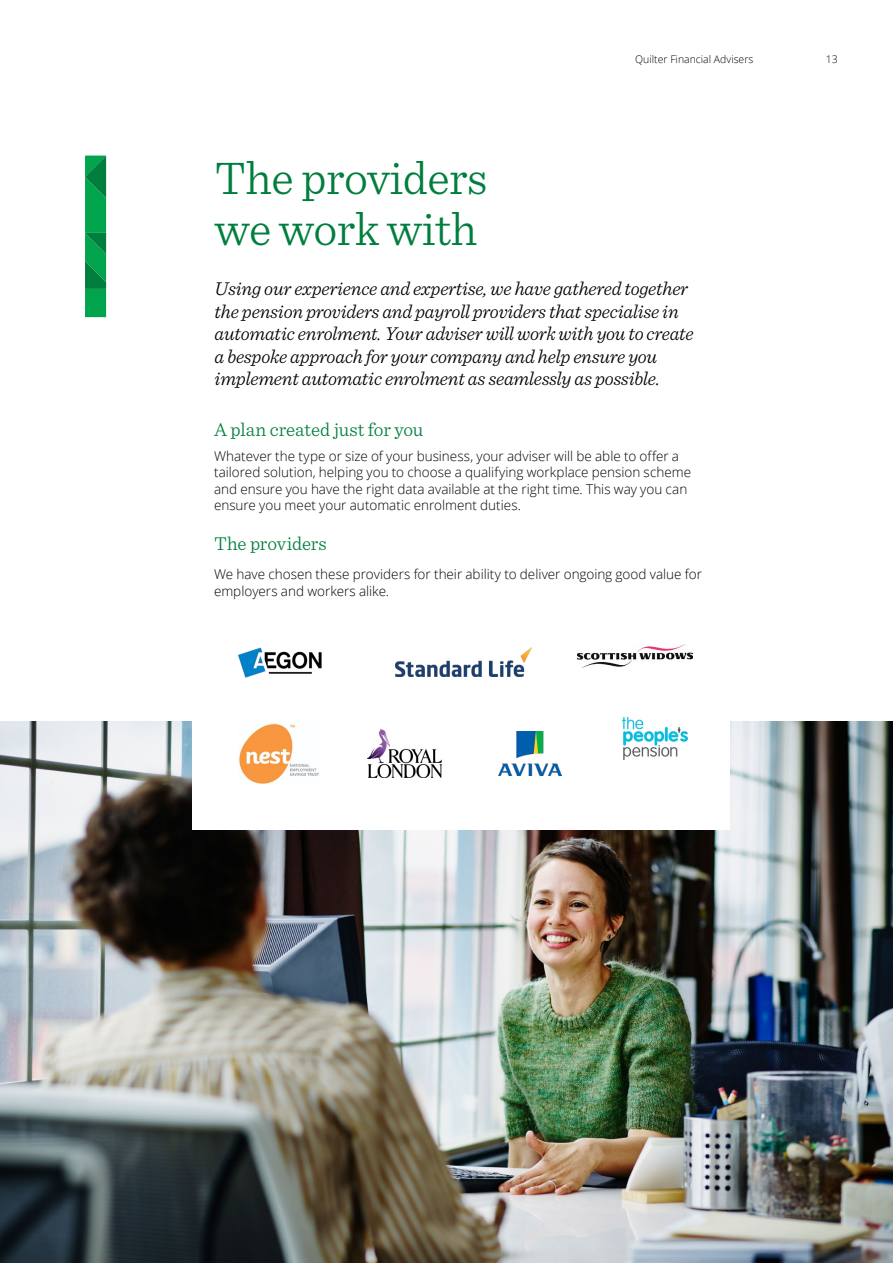
<style>
.page{position:relative;width:893px;height:1263px;background:#fff}
.page>*{position:absolute;margin:0;border:0;box-sizing:border-box;transform-origin:0 0}
.t1{font:300 48px/51px "Sentinel";letter-spacing:-.01em;color:#007e3e}
.t2{font:italic 300 19.5px/22.5px "Sentinel";letter-spacing:-.01em;color:#000}
.t3{font:300 19.5px "Sentinel";letter-spacing:-.01em;color:#007e3e}
.t4{font:300 13.5px/16.5px "Open Sans";color:#000}
.t5{font:300 10.5px "Open Sans";color:#000}
</style>
<div class="page">
<img style="left:0;top:722px;width:893px;height:541px">
<div style="left:193px;top:600px;width:537px;height:230px;background:#fff"></div>
<img style="left:239px;top:647px;width:83px;height:31px">
<img style="left:396px;top:647px;width:136px;height:30px">
<img style="left:239px;top:723px;width:80px;height:61px">
<img style="left:578px;top:644px;width:114px;height:23px">
<img style="left:622px;top:716px;width:66px;height:43px">
<img style="left:367px;top:728px;width:74px;height:50px">
<img style="left:498px;top:731px;width:63px;height:44px">
<svg style="left:85px;top:156px;width:21px;height:161px;background:#02994a"></svg>
<p class="t5" style="left:635px;top:52px;width:120px">Quilter Financial Advisers</p>
<p class="t5" style="left:826px;top:52px;width:13px">13</p>
<h1 class="t1" style="left:215px;top:149px;width:274px">The providers we work with</h1>
<p class="t2" style="left:215px;top:276px;width:480px">Using our experience and expertise, we have gathered together the pension providers and payroll providers that specialise in automatic enrolment. Your adviser will work with you to create a bespoke approach for your company and help ensure you implement automatic enrolment as seamlessly as possible.</p>
<h2 class="t3" style="left:214px;top:415px;width:211px">A plan created just for you</h2>
<p class="t4" style="left:214px;top:447px;width:479px">Whatever the type or size of your business, your adviser will be able to offer a tailored solution, helping you to choose a qualifying workplace pension scheme and ensure you have the right data available at the right time. This way you can ensure you meet your automatic enrolment duties.</p>
<h2 class="t3" style="left:214px;top:529px;width:114px">The providers</h2>
<p class="t4" style="left:214px;top:565px;width:489px">We have chosen these providers for their ability to deliver ongoing good value for employers and workers alike.</p>
</div>
